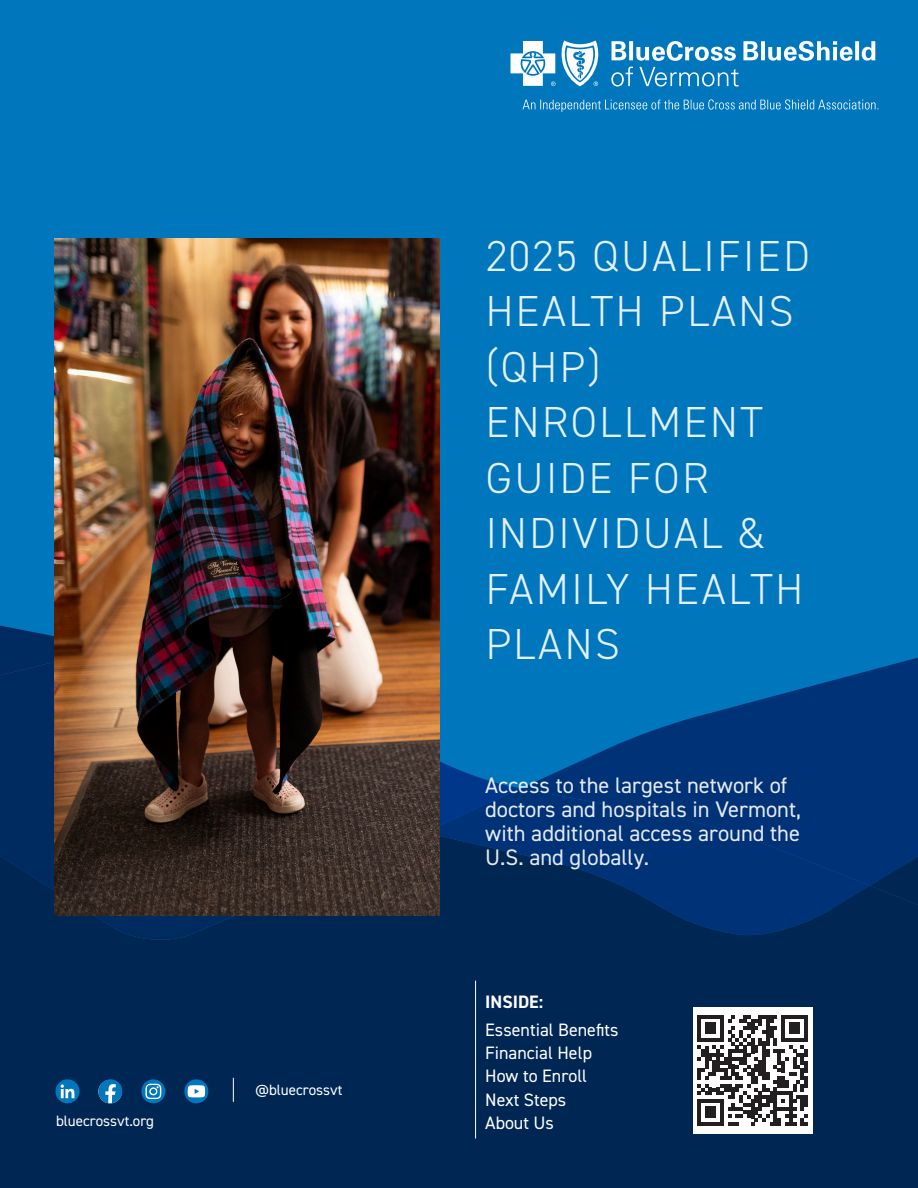
<style>
.page{position:relative;width:918px;height:1188px;background:#0077bd}
.page>*{position:absolute;margin:0;border:0;box-sizing:border-box;transform-origin:0 0}
.t1{font:300 43.5px/55.5px "DIN2014";letter-spacing:.06em;color:#fff}
.t2{font:22.5px/24px "DIN2014";color:#fff}
.body_copy{font:18px "DIN2014";color:#fff}
.body_copy-2{font:700 18px "DIN2014";color:#fff}
.body_copy-3{font:15px "DIN2014";color:#fff}
.body_copy_white{font:15px "DIN2014";color:#fff}
</style>
<div class="page">
<svg style="left:741px;top:657px;width:177px;height:48px"></svg>
<svg style="left:0;top:625px;width:54px;height:25px"></svg>
<div style="left:0;top:650px;width:54px;height:55px;background:#002b61"></div>
<svg style="left:0;top:705px;width:918px;height:483px;background:#002c5f"></svg>
<img style="left:54px;top:239px;width:386px;height:676px">
<svg style="left:523px;top:99px;width:355px;height:13px"></svg>
<svg style="left:611px;top:41px;width:264px;height:46px"></svg>
<svg style="left:511px;top:40px;width:88px;height:46px"></svg>
<hr style="left:475px;top:981px;width:1px;height:157px;background:#fff">
<div style="left:693px;top:1007px;width:119px;height:127px;background:#fff"></div>
<svg style="left:697px;top:1015px;width:111px;height:111px"></svg>
<svg style="left:55px;top:1079px;width:25px;height:24px"></svg>
<svg style="left:98px;top:1079px;width:24px;height:24px"></svg>
<svg style="left:141px;top:1079px;width:24px;height:24px"></svg>
<svg style="left:184px;top:1079px;width:24px;height:24px"></svg>
<svg style="left:233px;top:1078px;width:1px;height:24px"></svg>
<h1 class="t1" style="left:485px;top:228px;width:326px">2025 QUALIFIED<br>HEALTH PLANS (QHP)<br>ENROLLMENT<br>GUIDE FOR<br>INDIVIDUAL &amp;<br>FAMILY HEALTH<br>PLANS</h1>
<p class="body_copy_white" style="left:256px;top:1080px;width:88px">@bluecrossvt</p>
<p class="t2" style="left:485px;top:773px;width:317px">Access to the largest network of doctors and hospitals in Vermont, with additional access around the<br>U.S. and globally.</p>
<p class="body_copy-2" style="left:485px;top:990px;width:59px">INSIDE:</p>
<p class="body_copy" style="left:485px;top:1019px;width:135px">Essential Benefits</p>
<p class="body_copy" style="left:485px;top:1042px;width:108px">Financial Help</p>
<p class="body_copy" style="left:485px;top:1065px;width:103px">How to Enroll</p>
<p class="body_copy" style="left:485px;top:1088px;width:83px">Next Steps</p>
<p class="body_copy-3" style="left:56px;top:1112px;width:100px">bluecrossvt.org</p>
<p class="body_copy" style="left:485px;top:1111px;width:70px">About Us</p>
</div>
